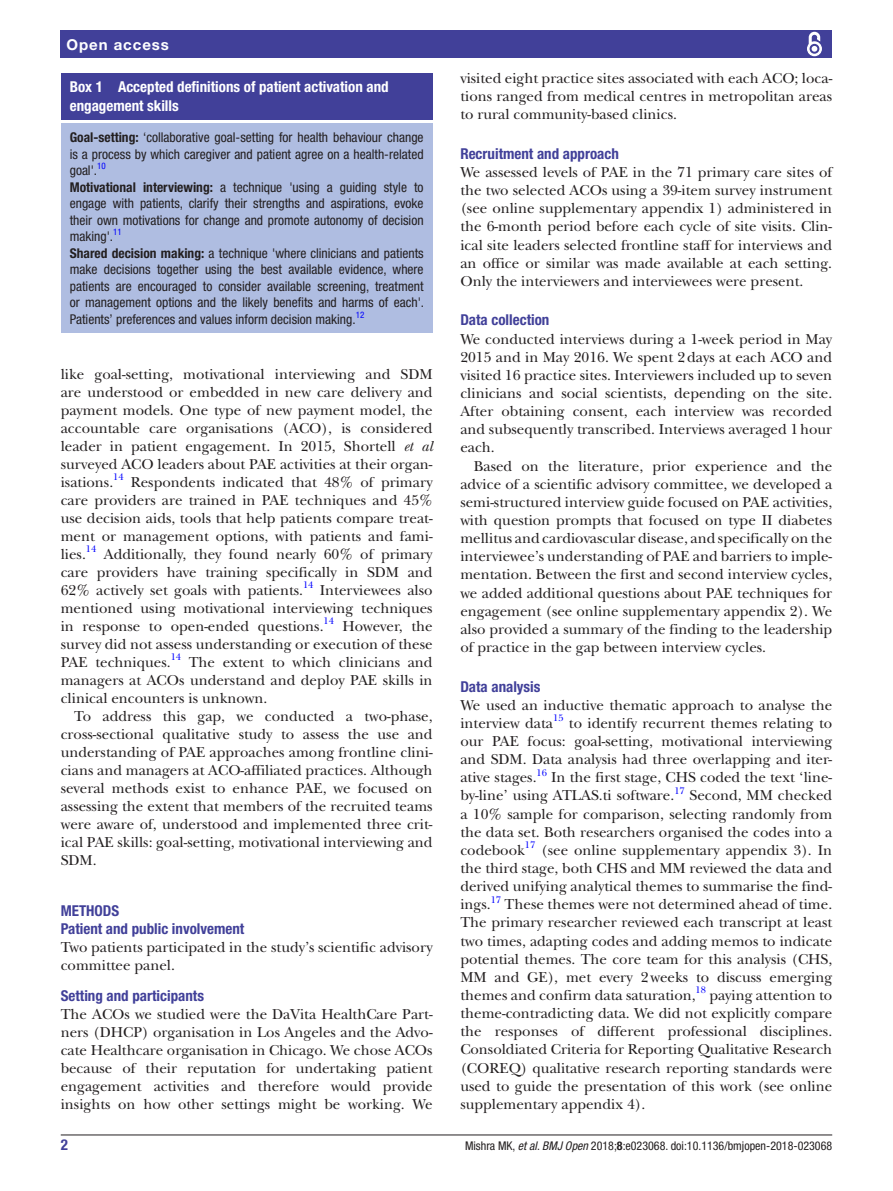
<style>
.page{position:relative;width:893px;height:1191px;background:#fff}
.page>*{position:absolute;margin:0;border:0;box-sizing:border-box;transform-origin:0 0}
.t1{font:15px/18.1px "New Baskerville";color:#231f20;text-align:justify}
.t2{font:700 condensed 15px/18px "Helvetica Neue LT Std";color:#414099}
.t3{font:700 condensed 15px/18px "Helvetica Neue LT Std";color:#fff}
.t4{font:700 15px "Helvetica Neue LT Std";letter-spacing:.065em;color:#fff}
.t5{font:condensed 13.5px/16.5px "Helvetica Neue LT Std";color:#231f20}
.t6{font:condensed 12px "Helvetica Neue LT Std";color:#231f20}
.t7{font:9.9px "New Baskerville";color:#00f}
.s1{font-weight:700}
.s2{font-style:italic}
</style>
<div class="page">
<hr style="left:61px;top:1134px;width:771px;height:1px;background:#231f20">
<div style="left:61px;top:31px;width:771px;height:27px;background:#414099"></div>
<svg style="left:807px;top:31px;width:15px;height:26px"></svg>
<div style="left:61px;top:73px;width:372px;height:46px;background:#414099"></div>
<div style="left:61px;top:124px;width:372px;height:209px;background:#afbde1"></div>
<p class="t4" style="left:66px;top:35px;width:104px">Open access</p>
<p class="t3" style="left:70px;top:78px;width:320px">Box 1 Accepted definitions of patient activation and engagement skills</p>
<p class="t5" style="left:70px;top:129px;width:356px"><span class="s1">Goal-setting:</span> ‘collaborative goal-setting for health behaviour change is a process by which caregiver and patient agree on a health-related goal'.<sup>10<br></sup><span class="s1">Motivational interviewing:</span> a technique 'using a guiding style to engage with patients, clarify their strengths and aspirations, evoke their own motivations for change and promote autonomy of decision making'.<sup>11<br></sup><span class="s1">Shared decision making:</span> a technique 'where clinicians and patients make decisions together using the best available evidence, where patients are encouraged to consider available screening, treatment or management options and the likely benefits and harms of each'.<br>Patients’ preferences and values inform decision making.<sup>12</sup></p>
<p class="t1" style="left:61px;top:365px;width:373px">like goal-setting, motivational interviewing and SDM are understood or embedded in new care delivery and payment models. One type of new payment model, the accountable care organisations (ACO), is considered leader in patient engagement. In 2015, Shortell <span class="s2">et al </span>surveyed ACO leaders about PAE activities at their organ&shy;isations.<sup>14</sup></p>
<p class="t1" style="left:61px;top:473px;width:373px;text-indent:70px">Respondents indicated that 48% of primary care providers are trained in PAE techniques and 45% use decision aids, tools that help patients compare treat&shy;ment or management options, with patients and fami&shy;lies.</p>
<p class="t7" style="left:86px;top:543px;width:12px">14</p>
<p class="t1" style="left:61px;top:545px;width:373px;text-indent:43px">Additionally, they found nearly 60% of primary care providers have training specifically in SDM and 62% actively set goals with patients.</p>
<p class="t7" style="left:303px;top:579px;width:12px">14</p>
<p class="t1" style="left:61px;top:581px;width:373px;text-indent:259px">Interviewees also mentioned using motivational interviewing techniques in response to open-ended questions.</p>
<p class="t7" style="left:324px;top:615px;width:12px">14</p>
<p class="t1" style="left:61px;top:617px;width:373px;text-indent:282px">However, the survey did not assess understanding or execution of these PAE techniques.</p>
<p class="t7" style="left:171px;top:651px;width:12px">14</p>
<p class="t1" style="left:61px;top:653px;width:373px;text-indent:128px">The extent to which clinicians and managers at ACOs understand and deploy PAE skills in clinical encounters is unknown.</p>
<p class="t1" style="left:61px;top:707px;width:373px;text-indent:14px">To address this gap, we conducted a two-phase, cross-sectional qualitative study to assess the use and understanding of PAE approaches among frontline clini&shy;cians and managers at ACO-affiliated practices. Although several methods exist to enhance PAE, we focused on assessing the extent that members of the recruited teams were aware of, understood and implemented three crit&shy;ical PAE skills: goal-setting, motivational interviewing and SDM.</p>
<p class="t2" style="left:61px;top:901px;width:185px">Methods<br>Patient and public involvement</p>
<p class="t1" style="left:61px;top:938px;width:373px">Two patients participated in the study’s scientific advisory committee panel.</p>
<p class="t2" style="left:61px;top:986px;width:145px">Setting and participants</p>
<p class="t1" style="left:61px;top:1005px;width:373px">The ACOs we studied were the DaVita HealthCare Part&shy;ners (DHCP) organisation in Los Angeles and the Advo&shy;cate Healthcare organisation in Chicago. We chose ACOs because of their reputation for undertaking patient engagement activities and therefore would provide insights on how other settings might be working. We</p>
<p class="t1" style="left:460px;top:69px;width:373px">visited eight practice sites associated with each ACO; loca&shy;tions ranged from medical centres in metropolitan areas to rural community-based clinics.</p>
<p class="t2" style="left:460px;top:144px;width:160px">Recruitment and approach</p>
<p class="t1" style="left:460px;top:163px;width:373px">We assessed levels of PAE in the 71 primary care sites of the two selected ACOs using a 39-item survey instrument (see online supplementary appendix 1) administered in the 6-month period before each cycle of site visits. Clin&shy;ical site leaders selected frontline staff for interviews and an office or similar was made available at each setting.<br>Only the interviewers and interviewees were present.</p>
<p class="t2" style="left:460px;top:311px;width:91px">Data collection</p>
<p class="t1" style="left:460px;top:330px;width:373px">We conducted interviews during a 1-week period in May 2015 and in May 2016. We spent 2days at each ACO and visited 16 practice sites. Interviewers included up to seven clinicians and social scientists, depending on the site.<br>After obtaining consent, each interview was recorded and subsequently transcribed. Interviews averaged 1hour each.</p>
<p class="t1" style="left:460px;top:457px;width:373px;text-indent:14px">Based on the literature, prior experience and the advice of a scientific advisory committee, we developed a semi-structured interview guide focused on PAE activities, with question prompts that focused on type II diabetes mellitus and cardiovascular disease, and specifically on the interviewee’s understanding of PAE and barriers to imple&shy;mentation. Between the first and second interview cycles, we added additional questions about PAE techniques for engagement (see online supplementary appendix 2). We also provided a summary of the finding to the leadership of practice in the gap between interview cycles.</p>
<p class="t2" style="left:460px;top:677px;width:82px">Data analysis</p>
<p class="t1" style="left:460px;top:696px;width:373px">We used an inductive thematic approach to analyse the interview data</p>
<p class="t7" style="left:553px;top:712px;width:12px">15</p>
<p class="t1" style="left:460px;top:714px;width:373px;text-indent:109px">to identify recurrent themes relating to our PAE focus: goal-setting, motivational interviewing and SDM. Data analysis had three overlapping and iter&shy;ative stages.</p>
<p class="t7" style="left:537px;top:766px;width:12px">16</p>
<p class="t1" style="left:460px;top:768px;width:373px;text-indent:91px">In the first stage, CHS coded the text ‘line&shy;by-line’ using ATLAS.ti software.</p>
<p class="t7" style="left:674px;top:784px;width:12px">17</p>
<p class="t1" style="left:460px;top:786px;width:373px;text-indent:229px">Second, MM checked a 10% sample for comparison, selecting randomly from the data set. Both researchers organised the codes into a codebook<sup>17</sup> (see online supplementary appendix 3). In the third stage, both CHS and MM reviewed the data and derived unifying analytical themes to summarise the find&shy;ings.</p>
<p class="t7" style="left:491px;top:893px;width:12px">17</p>
<p class="t1" style="left:460px;top:895px;width:373px;text-indent:44px">These themes were not determined ahead of time.<br>The primary researcher reviewed each transcript at least two times, adapting codes and adding memos to indicate potential themes. The core team for this analysis (CHS, MM and GE), met every 2weeks to discuss emerging themes and confirm data saturation,</p>
<p class="t7" style="left:696px;top:984px;width:12px">18</p>
<p class="t1" style="left:460px;top:986px;width:373px;text-indent:249px">paying attention to theme-contradicting data. We did not explicitly compare the responses of different professional disciplines.<br>Consoldiated Criteria for Reporting Qualitative Research (COREQ) qualitative research reporting standards were used to guide the presentation of this work (see online supplementary appendix 4).</p>
<p class="t2" style="left:61px;top:1135px;width:9px">2</p>
<p class="t6" style="left:465px;top:1138px;width:369px">Mishra MK, <span class="s2">et al</span>. <span class="s2">BMJ Open</span> 2018;<span class="s1">8</span>:e023068. doi:10.1136/bmjopen-2018-023068</p>
</div>
